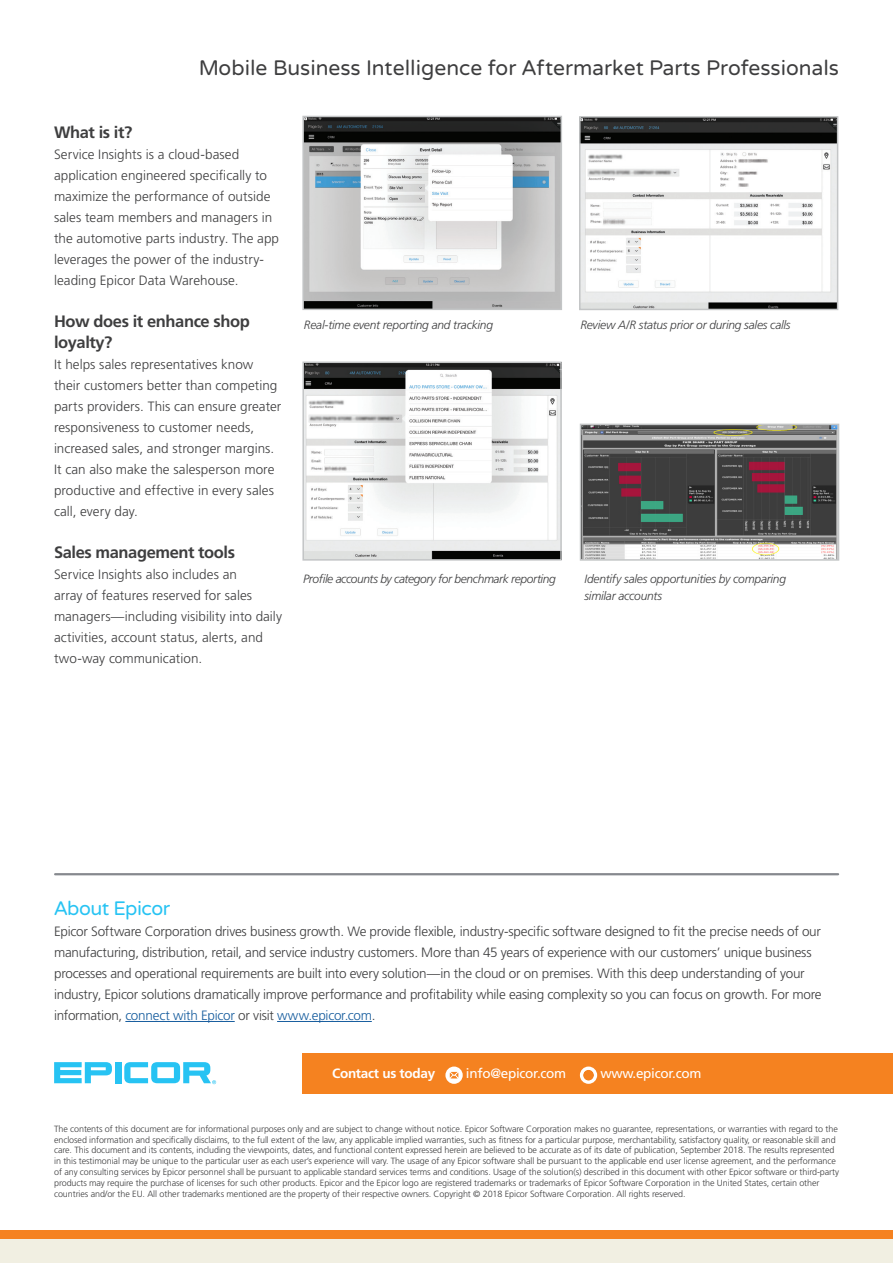
<style>
.page{position:relative;width:893px;height:1263px;background:#fff}
.page>*{position:absolute;margin:0;border:0;box-sizing:border-box;transform-origin:0 0}
.Title_Bar_Heading_Ri{font:21px "Varela Round";color:#3e3e3f}
.About_Epicor_Title{font:19.5px "Varela Round";letter-spacing:-.025em;color:#27c3f3}
.Body_Subheading_-_Se{font:700 16.5px/21px "Frutiger LT Std";letter-spacing:-.025em;color:#3e3e3f}
.Body_Copy_-_Sentence{font:300 13.5px/21px "Frutiger LT Std";letter-spacing:.005em;color:#3e3e3f}
.About_Epicor_Paragra{font:300 13.5px/21px "Frutiger LT Std";letter-spacing:-.02em;color:#3e3e3f}
.Contact_Us_-_Sentenc{font:13.5px "Frutiger LT Std";letter-spacing:-.02em;color:#fff}
.Contact_Us_-_Sentenc-2{font:700 13.5px "Frutiger LT Std";letter-spacing:-.02em;color:#fff}
.Caption_and_Notes{font:italic 300 12px "Frutiger LT Std";letter-spacing:-.02em;color:#3e3e3f}
.Disclaimer_-_Sentenc{font:300 9px/10.8px "Frutiger LT Std";letter-spacing:-.01em;color:#3e3e3f}
.s1{color:#175d9e}
</style>
<div class="page">
<hr style="left:125px;top:1021px;width:110px;height:1px;background:#175d9e">
<hr style="left:277px;top:1021px;width:95px;height:1px;background:#175d9e">
<div style="left:303px;top:1053px;width:590px;height:40px;background:#f58220"></div>
<svg style="left:445px;top:1066px;width:18px;height:18px"></svg>
<svg style="left:450px;top:1072px;width:8px;height:6px"></svg>
<svg style="left:580px;top:1066px;width:17px;height:18px"></svg>
<svg style="left:584px;top:1070px;width:9px;height:10px"></svg>
<hr style="left:55px;top:873px;width:783px;height:2px;background:#86898e">
<div style="left:115px;top:1062px;width:6px;height:21px;background:#27c3f3"></div>
<svg style="left:54px;top:1062px;width:58px;height:21px"></svg>
<svg style="left:124px;top:1062px;width:92px;height:22px"></svg>
<div style="left:0;top:1230px;width:893px;height:10px;background:#f58220"></div>
<div style="left:0;top:1239px;width:893px;height:24px;background:#f1efe2"></div>
<img style="left:582px;top:119px;width:253px;height:188px">
<div style="left:579px;top:116px;width:259px;height:194px;border:2px solid #c3c5c6"></div>
<img style="left:305px;top:365px;width:254px;height:193px">
<div style="left:302px;top:362px;width:260px;height:199px;border:2px solid #c3c5c6"></div>
<img style="left:583px;top:427px;width:253px;height:131px">
<div style="left:580px;top:424px;width:259px;height:137px;border:2px solid #c3c5c6"></div>
<img style="left:305px;top:119px;width:254px;height:188px">
<div style="left:302px;top:116px;width:260px;height:194px;border:2px solid #c3c5c6"></div>
<p class="Title_Bar_Heading_Ri" style="left:199px;top:56px;width:642px">Mobile Business Intelligence for Aftermarket Parts Professionals</p>
<p class="Body_Subheading_-_Se" style="left:54px;top:122px;width:80px">What is it?</p>
<p class="Body_Copy_-_Sentence" style="left:54px;top:144px;width:227px">Service Insights is a cloud-based application engineered specifically to maximize the performance of outside sales team members and managers in the automotive parts industry. The app leverages the power of the industry&shy;leading Epicor Data Warehouse.</p>
<p class="Body_Subheading_-_Se" style="left:54px;top:311px;width:197px">How does it enhance shop loyalty?</p>
<p class="Body_Copy_-_Sentence" style="left:54px;top:354px;width:229px">It helps sales representatives know their customers better than competing parts providers. This can ensure greater responsiveness to customer needs, increased sales, and stronger margins.<br>It can also make the salesperson more productive and effective in every sales call, every day.</p>
<p class="Body_Subheading_-_Se" style="left:54px;top:542px;width:183px">Sales management tools</p>
<p class="Body_Copy_-_Sentence" style="left:54px;top:564px;width:229px">Service Insights also includes an<br>array of features reserved for sales managers—including visibility into daily activities, account status, alerts, and two-way communication.</p>
<p class="Caption_and_Notes" style="left:304px;top:318px;width:191px">Real-time event reporting and tracking</p>
<p class="Caption_and_Notes" style="left:580px;top:318px;width:212px">Review A/R status prior or during sales calls</p>
<p class="Caption_and_Notes" style="left:303px;top:572px;width:254px">Profile accounts by category for benchmark reporting</p>
<p class="Caption_and_Notes" style="left:584px;top:572px;width:203px">Identify sales opportunities by comparing</p>
<p class="Caption_and_Notes" style="left:584px;top:589px;width:79px">similar accounts</p>
<p class="About_Epicor_Title" style="left:54px;top:897px;width:118px">About Epicor</p>
<p class="About_Epicor_Paragra" style="left:54px;top:921px;width:769px">Epicor Software Corporation drives business growth. We provide flexible, industry-specific software designed to fit the precise needs of our manufacturing, distribution, retail, and service industry customers. More than 45 years of experience with our customers’ unique business processes and operational requirements are built into every solution—in the cloud or on premises. With this deep understanding of your industry, Epicor solutions dramatically improve performance and profitability while easing complexity so you can focus on growth. For more information, <span class="s1">connect with Epicor</span> or visit <span class="s1">www.epicor.com</span>.</p>
<p class="Contact_Us_-_Sentenc-2" style="left:332px;top:1065px;width:105px">Contact us today</p>
<p class="Contact_Us_-_Sentenc" style="left:466px;top:1065px;width:102px">info@epicor.com</p>
<p class="Contact_Us_-_Sentenc" style="left:600px;top:1065px;width:102px">www.epicor.com</p>
<p class="Disclaimer_-_Sentenc" style="left:54px;top:1123px;width:786px">The contents of this document are for informational purposes only and are subject to change without notice. Epicor Software Corporation makes no guarantee, representations, or warranties with regard to the enclosed information and specifically disclaims, to the full extent of the law, any applicable implied warranties, such as fitness for a particular purpose, merchantability, satisfactory quality, or reasonable skill and care. This document and its contents, including the viewpoints, dates, and functional content expressed herein are believed to be accurate as of its date of publication, September 2018. The results represented in this testimonial may be unique to the particular user as each user’s experience will vary. The usage of any Epicor software shall be pursuant to the applicable end user license agreement, and the performance of any consulting services by Epicor personnel shall be pursuant to applicable standard services terms and conditions. Usage of the solution(s) described in this document with other Epicor software or third-party products may require the purchase of licenses for such other products. Epicor and the Epicor logo are registered trademarks or trademarks of Epicor Software Corporation in the United States, certain other countries and/or the EU. All other trademarks mentioned are the property of their respective owners. Copyright © 2018 Epicor Software Corporation. All rights reserved.</p>
</div>
